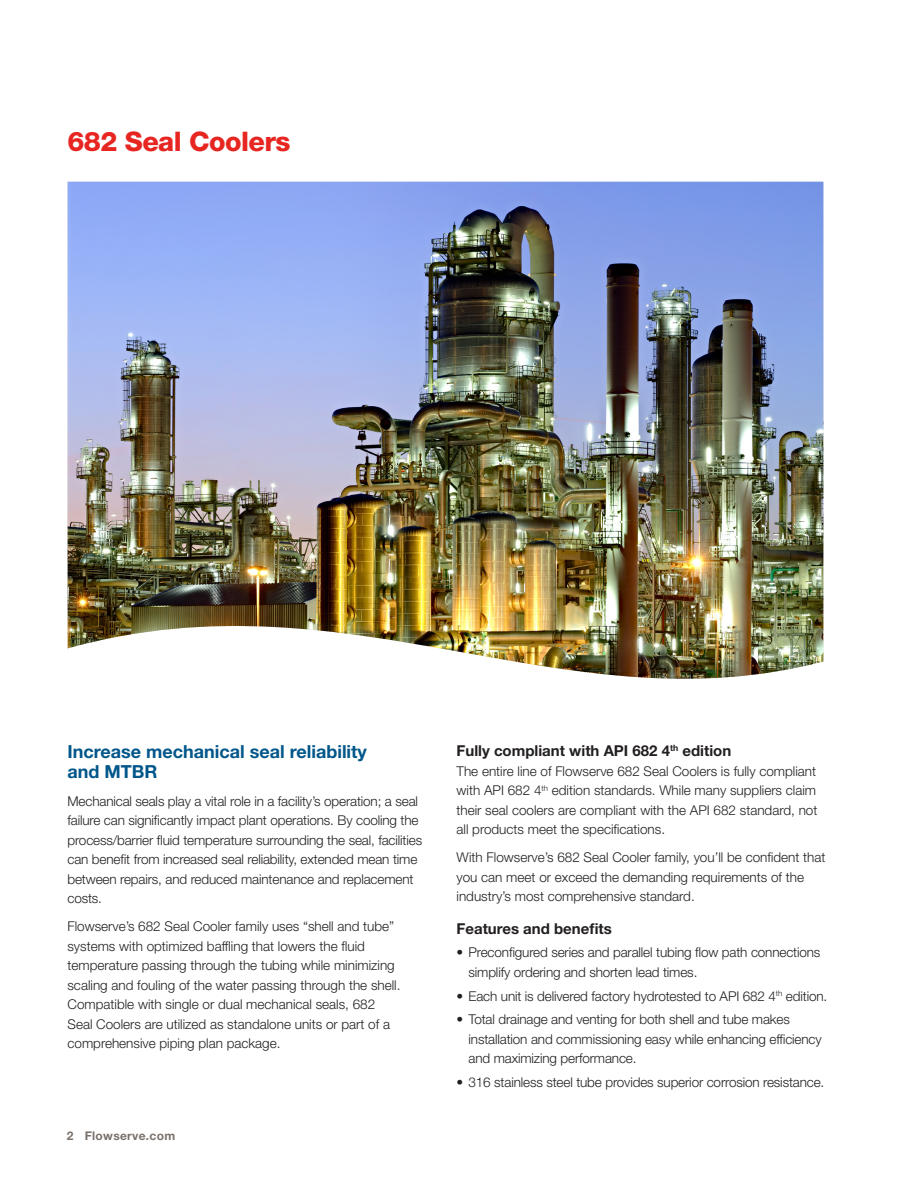
<style>
.page{position:relative;width:918px;height:1188px;background:#fff}
.page>*{position:absolute;margin:0;border:0;box-sizing:border-box;transform-origin:0 0}
.Headline_Level_1__re{font:800 27px "Helvetica Neue LT Std";letter-spacing:-.02em;color:#e72621}
.Subhead_Level_1__blu{font:700 18px/19.5px "Helvetica Neue LT Std";color:#00568a}
.Subhead_Level_2__bla{font:700 15px "Helvetica Neue LT Std";color:#231f20}
.Body_copy{font:300 13.5px/19.5px "Helvetica Neue LT Std";letter-spacing:-.01em;color:#231f20}
.t1{font:700 12px "Helvetica Neue LT Std";letter-spacing:.025em;color:#79716c}
</style>
<div class="page">
<img style="left:68px;top:182px;width:755px;height:497px">
<p class="Headline_Level_1__re" style="left:68px;top:125px;width:224px">682 Seal Coolers</p>
<p class="Subhead_Level_1__blu" style="left:68px;top:742px;width:301px">Increase mechanical seal reliability and MTBR</p>
<p class="Body_copy" style="left:68px;top:791px;width:356px">Mechanical seals play a vital role in a facility’s operation; a seal failure can significantly impact plant operations. By cooling the process/barrier fluid temperature surrounding the seal, facilities can benefit from increased seal reliability, extended mean time between repairs, and reduced maintenance and replacement costs.</p>
<p class="Body_copy" style="left:68px;top:917px;width:335px">Flowserve’s 682 Seal Cooler family uses “shell and tube” systems with optimized baffling that lowers the fluid temperature passing through the tubing while minimizing scaling and fouling of the water passing through the shell.<br>Compatible with single or dual mechanical seals, 682<br>Seal Coolers are utilized as standalone units or part of a comprehensive piping plan package.</p>
<p class="t1" style="left:67px;top:1128px;width:110px">2 Flowserve.com</p>
<p class="Subhead_Level_2__bla" style="left:457px;top:742px;width:276px">Fully compliant with API 682 4<sup>th</sup> edition</p>
<p class="Body_copy" style="left:457px;top:761px;width:362px;text-align:justify">The entire line of Flowserve 682 Seal Coolers is fully compliant with API 682 4<sup>th</sup> edition standards. While many suppliers claim their seal coolers are compliant with the API 682 standard, not all products meet the specifications.</p>
<p class="Body_copy" style="left:457px;top:847px;width:370px">With Flowserve’s 682 Seal Cooler family, you’ll be confident that you can meet or exceed the demanding requirements of the industry’s most comprehensive standard.</p>
<p class="Subhead_Level_2__bla" style="left:457px;top:919px;width:157px">Features and benefits</p>
<p class="Body_copy" style="left:469px;top:943px;width:353px;text-indent:-12px">• Preconfigured series and parallel tubing flow path connections simplify ordering and shorten lead times.</p>
<p class="Body_copy" style="left:457px;top:986px;width:372px">• Each unit is delivered factory hydrotested to API 682 4<sup>th</sup> edition.</p>
<p class="Body_copy" style="left:469px;top:1010px;width:355px;text-indent:-12px">• Total drainage and venting for both shell and tube makes installation and commissioning easy while enhancing efficiency and maximizing performance.</p>
<p class="Body_copy" style="left:457px;top:1072px;width:369px">• 316 stainless steel tube provides superior corrosion resistance.</p>
</div>
